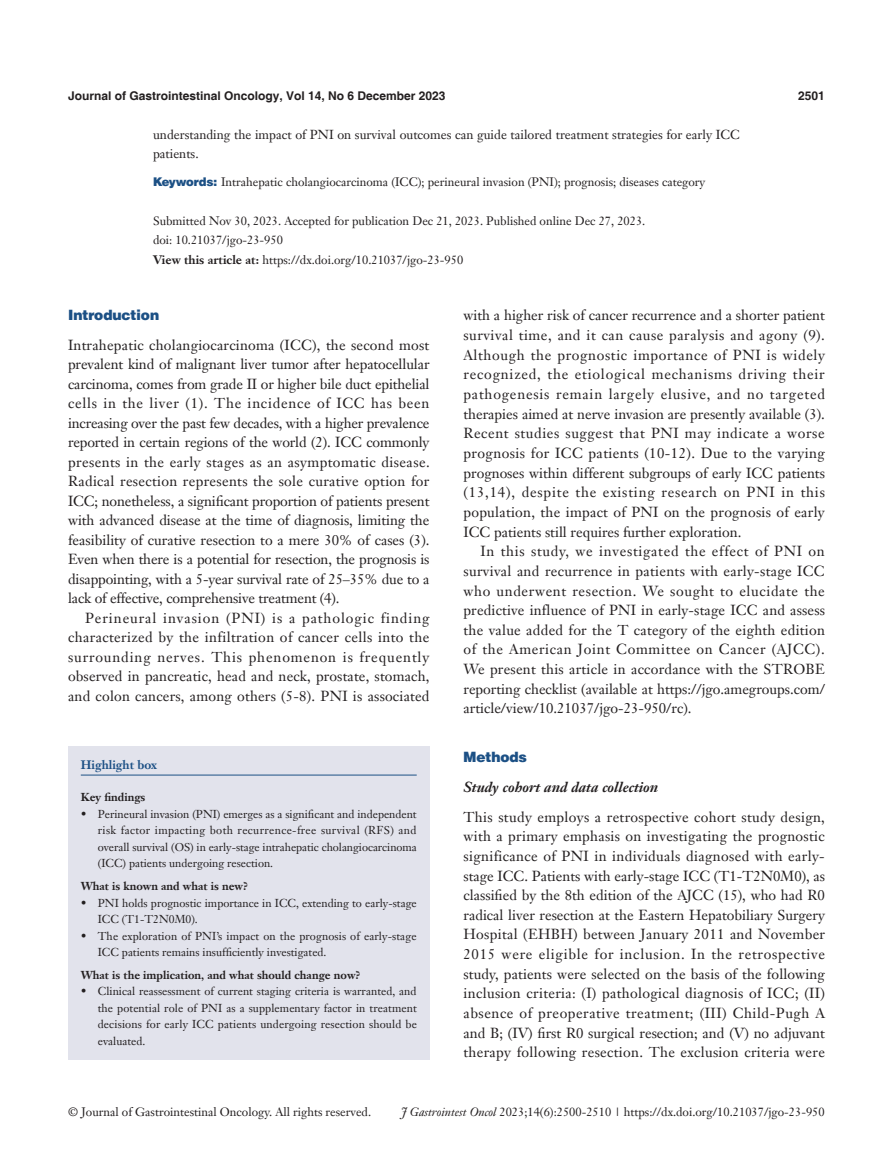
<style>
.page{position:relative;width:893px;height:1170px;background:#fff}
.page>*{position:absolute;margin:0;border:0;box-sizing:border-box;transform-origin:0 0}
.t1{font:14.25px/19.6px "Janson Text LT";color:#231f20;text-align:justify}
._2ji-zhengti{font:italic 700 14.25px "Janson Text LT";color:#231f20}
._1ji-zhengti{font:900 14.25px "Helvetica";color:#1c5085}
._1ji-6_5{font:900 14.25px "Helvetica";color:#1c5085}
.A-Abstract{font:12.75px/19.5px "Janson Text LT";color:#231f20}
.A-Keywords{font:12px "Janson Text LT";color:#231f20}
.A-time{font:12px "Janson Text LT";color:#231f20}
.t2{font:700 12px "Helvetica";color:#231f20}
.A-View_this_article{font:12px "Janson Text LT";color:#231f20}
.A-doi{font:12px "Janson Text LT";color:#231f20}
.Cite{font:700 12px "Janson Text LT";color:#1c5085}
.Cite-2{font:11.25px/16.5px "Janson Text LT";color:#231f20;text-align:justify}
.Cite-3{font:700 11.25px "Janson Text LT";color:#231f20}
.s1{font-family:"Helvetica AME";color:#1c5085}
.s2{font-weight:700}
.s3{font-style:italic}
</style>
<div class="page">
<div style="left:68px;top:745px;width:361px;height:314px;background:#e2e3ec"></div>
<hr style="left:81px;top:774px;width:336px;height:1px;background:#1c5085">
<p class="t2" style="left:68px;top:88px;width:379px">Journal of Gastrointestinal Oncology, Vol 14, No 6 December 2023</p>
<p class="t2" style="left:798px;top:88px;width:28px">2501</p>
<p class="A-Abstract" style="left:153px;top:124px;width:588px">understanding the impact of PNI on survival outcomes can guide tailored treatment strategies for early ICC patients.</p>
<p class="A-Keywords" style="left:153px;top:174px;width:554px"><span class="s1">Keywords:</span> Intrahepatic cholangiocarcinoma (ICC); perineural invasion (PNI); prognosis; diseases category</p>
<p class="A-time" style="left:153px;top:213px;width:494px">Submitted Nov 30, 2023. Accepted for publication Dec 21, 2023. Published online Dec 27, 2023.</p>
<p class="A-doi" style="left:153px;top:233px;width:131px">doi: 10.21037/jgo-23-950</p>
<p class="A-View_this_article" style="left:153px;top:252px;width:312px"><span class="s2">View this article at:</span> https://dx.doi.org/10.21037/jgo-23-950</p>
<p class="_1ji-zhengti" style="left:68px;top:306px;width:93px">Introduction</p>
<p class="t1" style="left:68px;top:335px;width:363px">Intrahepatic cholangiocarcinoma (ICC), the second most prevalent kind of malignant liver tumor after hepatocellular carcinoma, comes from grade II or higher bile duct epithelial cells in the liver (1). The incidence of ICC has been increasing over the past few decades, with a higher prevalence reported in certain regions of the world (2). ICC commonly presents in the early stages as an asymptomatic disease.<br>Radical resection represents the sole curative option for ICC; nonetheless, a significant proportion of patients present with advanced disease at the time of diagnosis, limiting the feasibility of curative resection to a mere 30% of cases (3).<br>Even when there is a potential for resection, the prognosis is disappointing, with a 5-year survival rate of 25–35% due to a lack of effective, comprehensive treatment (4).</p>
<p class="t1" style="left:68px;top:608px;width:363px;text-indent:17px">Perineural invasion (PNI) is a pathologic finding characterized by the infiltration of cancer cells into the surrounding nerves. This phenomenon is frequently observed in pancreatic, head and neck, prostate, stomach, and colon cancers, among others (5-8). PNI is associated</p>
<p class="Cite" style="left:81px;top:756px;width:78px">Highlight box</p>
<p class="Cite-3" style="left:81px;top:789px;width:66px">Key findings</p>
<p class="Cite-2" style="left:98px;top:805px;width:321px;text-indent:-17px">• Perineural invasion (PNI) emerges as a significant and independent risk factor impacting both recurrence-free survival (RFS) and overall survival (OS) in early-stage intrahepatic cholangiocarcinoma (ICC) patients undergoing resection.</p>
<p class="Cite-3" style="left:81px;top:878px;width:169px">What is known and what is new?</p>
<p class="Cite-2" style="left:98px;top:894px;width:320px;text-indent:-17px">• PNI holds prognostic importance in ICC, extending to early-stage<br>ICC (T1-T2N0M0).</p>
<p class="Cite-2" style="left:98px;top:927px;width:320px;text-indent:-17px">• The exploration of PNI’s impact on the prognosis of early-stage<br>ICC patients remains insufficiently investigated.</p>
<p class="Cite-3" style="left:81px;top:967px;width:281px">What is the implication, and what should change now?</p>
<p class="Cite-2" style="left:98px;top:983px;width:321px;text-indent:-17px">• Clinical reassessment of current staging criteria is warranted, and the potential role of PNI as a supplementary factor in treatment decisions for early ICC patients undergoing resection should be evaluated.</p>
<p class="t1" style="left:463px;top:305px;width:363px">with a higher risk of cancer recurrence and a shorter patient survival time, and it can cause paralysis and agony (9).<br>Although the prognostic importance of PNI is widely recognized, the etiological mechanisms driving their pathogenesis remain largely elusive, and no targeted therapies aimed at nerve invasion are presently available (3).<br>Recent studies suggest that PNI may indicate a worse prognosis for ICC patients (10-12). Due to the varying prognoses within different subgroups of early ICC patients (13,14), despite the existing research on PNI in this population, the impact of PNI on the prognosis of early ICC patients still requires further exploration.</p>
<p class="t1" style="left:463px;top:541px;width:363px;text-indent:17px">In this study, we investigated the effect of PNI on survival and recurrence in patients with early-stage ICC who underwent resection. We sought to elucidate the predictive influence of PNI in early-stage ICC and assess the value added for the T category of the eighth edition of the American Joint Committee on Cancer (AJCC).<br>We present this article in accordance with the STROBE reporting checklist (available at https://jgo.amegroups.com/ article/view/10.21037/jgo-23-950/rc).</p>
<p class="_1ji-6_5" style="left:463px;top:748px;width:65px">Methods</p>
<p class="_2ji-zhengti" style="left:463px;top:777px;width:196px">Study cohort and data collection</p>
<p class="t1" style="left:463px;top:806px;width:363px">This study employs a retrospective cohort study design, with a primary emphasis on investigating the prognostic significance of PNI in individuals diagnosed with early&shy;stage ICC. Patients with early-stage ICC (T1-T2N0M0), as classified by the 8th edition of the AJCC (15), who had R0 radical liver resection at the Eastern Hepatobiliary Surgery Hospital (EHBH) between January 2011 and November 2015 were eligible for inclusion. In the retrospective study, patients were selected on the basis of the following inclusion criteria: (I) pathological diagnosis of ICC; (II) absence of preoperative treatment; (III) Child-Pugh A and B; (IV) first R0 surgical resection; and (V) no adjuvant therapy following resection. The exclusion criteria were</p>
<p class="A-Keywords" style="left:68px;top:1104px;width:304px">© Journal of Gastrointestinal Oncology. All rights reserved.</p>
<p class="A-Keywords" style="left:401px;top:1104px;width:425px"><span class="s3">J Gastrointest Oncol</span> 2023;14(6):2500-2510 | https://dx.doi.org/10.21037/jgo-23-950</p>
</div>
